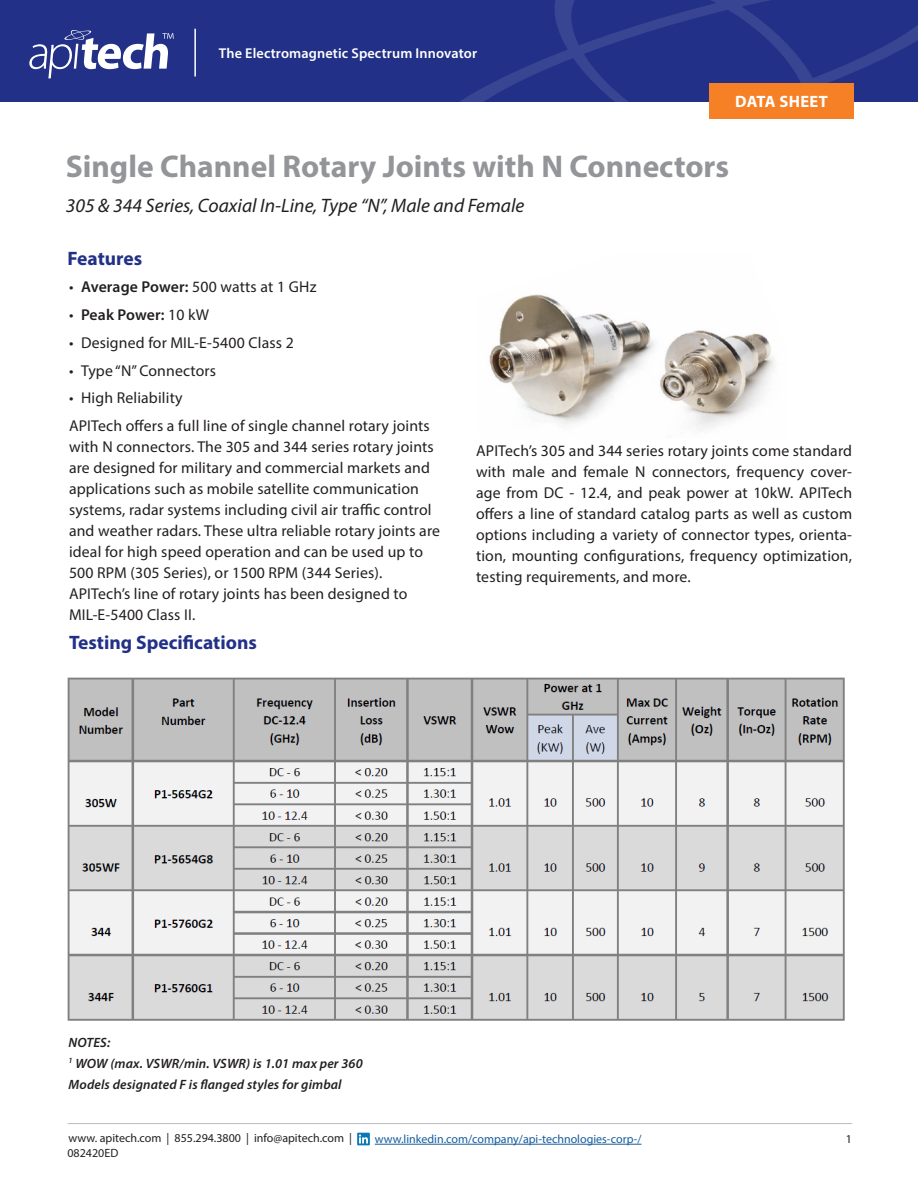
<style>
.page{position:relative;width:918px;height:1188px;background:#fff}
.page>*{position:absolute;margin:0;border:0;box-sizing:border-box;transform-origin:0 0}
.t1{font:700 31.5px "Myriad Pro";color:#939598}
.t2{font:italic 19.5px "Myriad Pro";color:#231f20}
.t3{font:700 19.5px "Myriad Pro";color:#223187}
.t4{font:700 16.5px "Myriad Pro";letter-spacing:.02em;color:#fff}
.t5{font:15.75px/21px "Myriad Pro";letter-spacing:.01em;color:#231f20}
.t6{font:600 15.75px "Myriad Pro";color:#231f20}
.t7{font:600 14.25px "Myriad Pro";letter-spacing:.01em;color:#fff}
.t8{font:italic 600 13.5px/21px "Myriad Pro";letter-spacing:.01em;color:#231f20}
.t9{font:12px "Myriad Pro";color:#231f20}
.t10{font:12px "Myriad Pro";color:#175d9e}
.s1{font-weight:600}
.s2{font-weight:400}
</style>
<div class="page">
<div style="left:0;top:0;width:918px;height:102px;background:#223187"></div>
<svg style="left:460px;top:25px;width:458px;height:77px"></svg>
<svg style="left:539px;top:0;width:301px;height:119px"></svg>
<hr style="left:194px;top:29px;width:2px;height:47px;background:#fff">
<div style="left:710px;top:83px;width:144px;height:36px;background:#f58025"></div>
<svg style="left:29px;top:30px;width:145px;height:48px"></svg>
<hr style="left:68px;top:1123px;width:784px;height:1px;background:#bcbdc0">
<svg style="left:357px;top:1133px;width:13px;height:12px"></svg>
<svg style="left:359px;top:1134px;width:9px;height:9px"></svg>
<hr style="left:375px;top:1144px;width:267px;height:1px;background:#175d9e">
<img style="left:489px;top:294px;width:285px;height:140px">
<img style="left:68px;top:678px;width:777px;height:343px">
<p class="t7" style="left:219px;top:44px;width:260px">The Electromagnetic Spectrum Innovator</p>
<p class="t4" style="left:735px;top:91px;width:94px">DATA SHEET</p>
<h1 class="t1" style="left:66px;top:146px;width:665px">Single Channel Rotary Joints with N Connectors</h1>
<p class="t2" style="left:66px;top:193px;width:460px">305 &amp; 344 Series, Coaxial In-Line, Type “N”, Male and Female</p>
<p class="t3" style="left:68px;top:245px;width:76px">Features</p>
<p class="t5" style="left:69px;top:276px;width:249px">• <span class="s1">Average Power:</span> 500 watts at 1 GHz</p>
<p class="t6" style="left:69px;top:305px;width:142px"><span class="s2">•</span> Peak Power: <span class="s2">10 kW</span></p>
<p class="t5" style="left:69px;top:332px;width:226px">• Designed for MIL-E-5400 Class 2</p>
<p class="t5" style="left:69px;top:360px;width:149px">• Type “N” Connectors</p>
<p class="t5" style="left:69px;top:384px;width:362px;line-height:27.8px">• High Reliability<br>APITech offers a full line of single channel rotary joints</p>
<p class="t5" style="left:69px;top:436px;width:373px">with N connectors. The 305 and 344 series rotary joints are designed for military and commercial markets and applications such as mobile satellite communication systems, radar systems including civil air traffic control and weather radars. These ultra reliable rotary joints are ideal for high speed operation and can be used up to 500 RPM (305 Series), or 1500 RPM (344 Series).<br>APITech’s line of rotary joints has been designed to MIL-E-5400 Class II.</p>
<p class="t3" style="left:69px;top:630px;width:189px">Testing Specifications</p>
<p class="t5" style="left:476px;top:440px;width:378px;text-align:justify">APITech’s 305 and 344 series rotary joints come standard with male and female N connectors, frequency cover&shy;age from DC - 12.4, and peak power at 10kW. APITech offers a line of standard catalog parts as well as custom options including a variety of connector types, orienta&shy;tion, mounting configurations, frequency optimization, testing requirements, and more.</p>
<p class="t8" style="left:69px;top:1032px;width:296px">NOTES:<br><sup>1</sup> WOW (max. VSWR/min. VSWR) is 1.01 max per 360<br>Models designated F is flanged styles for gimbal</p>
<p class="t9" style="left:68px;top:1131px;width:285px">www. apitech.com | 855.294.3800 | info@apitech.com |</p>
<p class="t9" style="left:846px;top:1132px;width:8px">1</p>
<p class="t9" style="left:68px;top:1146px;width:52px">082420ED</p>
<p class="t10" style="left:375px;top:1132px;width:268px">www.linkedin.com/company/api-technologies-corp-/</p>
</div>
